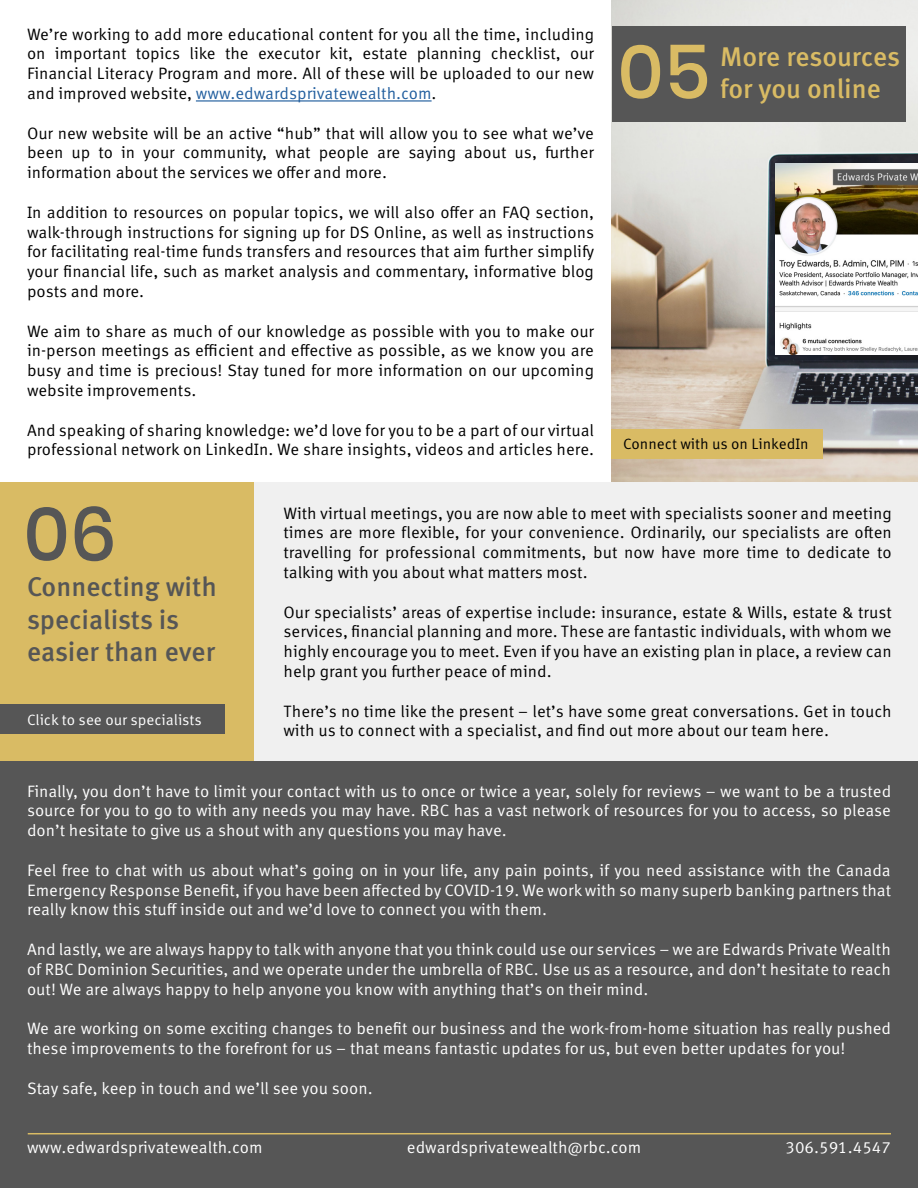
<style>
.page{position:relative;width:918px;height:1188px;background:#fff}
.page>*{position:absolute;margin:0;border:0;box-sizing:border-box;transform-origin:0 0}
.t1{font:500 75px "Poppins";color:#d9bb64}
.t2{font:500 75px "Poppins";color:#565656}
.t3{font:500 27px/32.4px "Meta Pro";color:#565656}
.t4{font:500 27px/32.4px "Meta Pro";color:#d9bb64}
.t5{font:16.5px/19.8px "Meta Correspondence Pro";color:#000;text-align:justify}
.t6{font:16.5px/19.8px "Meta Correspondence Pro";color:#fff;text-align:justify}
.t7{font:15px "Meta Correspondence Pro";color:#fff}
.t8{font:15px "Meta Correspondence Pro";color:#000}
.s1{color:#215e9e}
</style>
<div class="page">
<img style="left:611px;top:0;width:307px;height:482px">
<div style="left:612px;top:26px;width:293px;height:96px;background:#565656"></div>
<hr style="left:196px;top:100px;width:236px;height:2px;background:#215e9e">
<div style="left:0;top:482px;width:918px;height:280px;background:#f0f0f0"></div>
<div style="left:0;top:482px;width:254px;height:280px;background:#d9bb64"></div>
<div style="left:0;top:762px;width:918px;height:426px;background:#565656"></div>
<div style="left:611px;top:429px;width:212px;height:29px;background:#d9bb64"></div>
<img style="left:776px;top:163px;width:142px;height:191px">
<div style="left:0;top:705px;width:225px;height:29px;background:#565656"></div>
<hr style="left:28px;top:1133px;width:863px;height:1px;background:#d9bb64">
<p class="t5" style="left:27px;top:23px;width:569px">We’re working to add more educational content for you all the time, including on important topics like the executor kit, estate planning checklist, our Financial Literacy Program and more. All of these will be uploaded to our new and improved website, <span class="s1">www.edwardsprivatewealth.com</span>.</p>
<p class="t5" style="left:27px;top:122px;width:569px">Our new website will be an active “hub” that will allow you to see what we’ve been up to in your community, what people are saying about us, further information about the services we offer and more.</p>
<p class="t5" style="left:27px;top:201px;width:569px">In addition to resources on popular topics, we will also offer an FAQ section, walk-through instructions for signing up for DS Online, as well as instructions for facilitating real-time funds transfers and resources that aim further simplify your financial life, such as market analysis and commentary, informative blog posts and more.</p>
<p class="t5" style="left:27px;top:320px;width:569px">We aim to share as much of our knowledge as possible with you to make our in-person meetings as efficient and effective as possible, as we know you are busy and time is precious! Stay tuned for more information on our upcoming website improvements.</p>
<p class="t5" style="left:27px;top:419px;width:569px">And speaking of sharing knowledge: we’d love for you to be a part of our virtual professional network on LinkedIn. We share insights, videos and articles here.</p>
<h1 class="t1" style="left:617px;top:29px;width:95px">05</h1>
<h2 class="t4" style="left:720px;top:38px;width:182px">More resources for you online</h2>
<p class="t8" style="left:623px;top:433px;width:187px">Connect with us on LinkedIn</p>
<h1 class="t2" style="left:23px;top:491px;width:95px">06</h1>
<h2 class="t3" style="left:27px;top:569px;width:191px">Connecting with specialists is easier than ever</h2>
<p class="t7" style="left:27px;top:708px;width:176px">Click to see our specialists</p>
<p class="t5" style="left:284px;top:502px;width:610px">With virtual meetings, you are now able to meet with specialists sooner and meeting times are more flexible, for your convenience. Ordinarily, our specialists are often travelling for professional commitments, but now have more time to dedicate to talking with you about what matters most.</p>
<p class="t5" style="left:284px;top:601px;width:610px">Our specialists’ areas of expertise include: insurance, estate &amp; Wills, estate &amp; trust services, financial planning and more. These are fantastic individuals, with whom we highly encourage you to meet. Even if you have an existing plan in place, a review can help grant you further peace of mind.</p>
<p class="t5" style="left:284px;top:700px;width:610px">There’s no time like the present – let’s have some great conversations. Get in touch with us to connect with a specialist, and find out more about our team here.</p>
<p class="t6" style="left:27px;top:780px;width:866px">Finally, you don’t have to limit your contact with us to once or twice a year, solely for reviews – we want to be a trusted source for you to go to with any needs you may have. RBC has a vast network of resources for you to access, so please don’t hesitate to give us a shout with any questions you may have.</p>
<p class="t6" style="left:27px;top:859px;width:866px">Feel free to chat with us about what’s going on in your life, any pain points, if you need assistance with the Canada Emergency Response Benefit, if you have been affected by COVID-19. We work with so many superb banking partners that really know this stuff inside out and we’d love to connect you with them.</p>
<p class="t6" style="left:27px;top:938px;width:865px">And lastly, we are always happy to talk with anyone that you think could use our services – we are Edwards Private Wealth of RBC Dominion Securities, and we operate under the umbrella of RBC. Use us as a resource, and don’t hesitate to reach out! We are always happy to help anyone you know with anything that’s on their mind.</p>
<p class="t6" style="left:27px;top:1017px;width:866px">We are working on some exciting changes to benefit our business and the work-from-home situation has really pushed these improvements to the forefront for us – that means fantastic updates for us, but even better updates for you!</p>
<p class="t6" style="left:27px;top:1077px;width:347px">Stay safe, keep in touch and we’ll see you soon.</p>
<p class="t6" style="left:27px;top:1137px;width:237px">www.edwardsprivatewealth.com</p>
<p class="t6" style="left:407px;top:1137px;width:236px">edwardsprivatewealth@rbc.com</p>
<p class="t6" style="left:786px;top:1137px;width:107px">306.591.4547</p>
</div>
